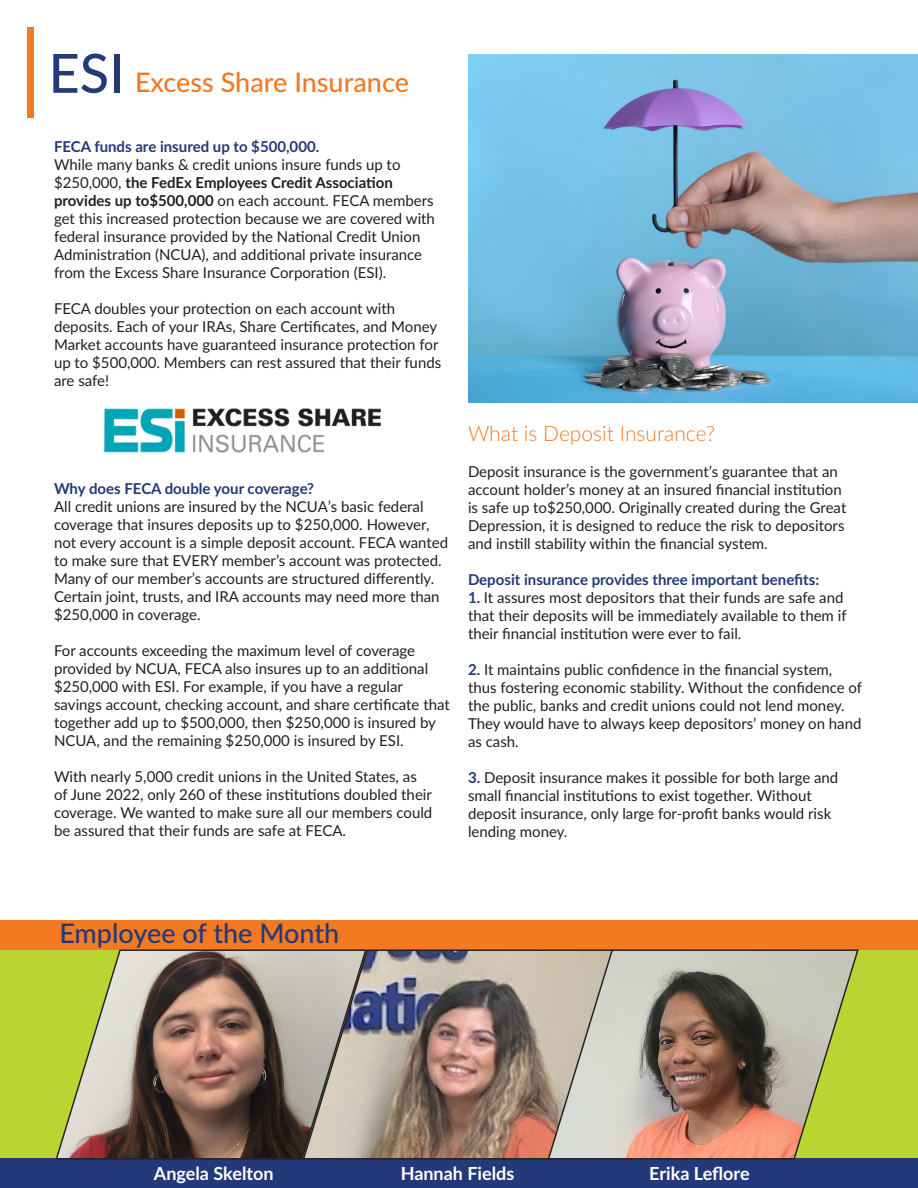
<style>
.page{position:relative;width:918px;height:1188px;background:#fff}
.page>*{position:absolute;margin:0;border:0;box-sizing:border-box;transform-origin:0 0}
.t1{font:500 54px "Lato";color:#233979}
.t2{font:500 27px "Lato";color:#f47921}
.t3{font:500 27px "Lato";color:#233979}
.Header_-_Ligt{font:300 21px "Lato";color:#f47921}
.t4{font:700 18px "Lato";color:#fff}
.body{font:15px/18px "Lato";color:#231f20}
.body-2{font:700 15px "Lato";color:#233979}
.s1{font-weight:700}
.s2{font-weight:700;color:#233979}
</style>
<div class="page">
<div style="left:0;top:926px;width:918px;height:248px;background:#bad432"></div>
<div style="left:0;top:1159px;width:918px;height:29px;background:#233979"></div>
<div style="left:0;top:920px;width:918px;height:29px;background:#f47921"></div>
<svg style="left:55px;top:949px;width:247px;height:211px"></svg>
<img style="left:302px;top:949px;width:245px;height:211px">
<svg style="left:547px;top:949px;width:313px;height:211px;background:#b0a385"></svg>
<div style="left:27px;top:27px;width:6px;height:91px;background:#f47921"></div>
<img style="left:105px;top:409px;width:276px;height:43px">
<img style="left:468px;top:54px;width:450px;height:349px">
<p class="t1" style="left:49px;top:34px;width:77px">ESI</p>
<p class="t2" style="left:135px;top:63px;width:276px">Excess Share Insurance</p>
<p class="body-2" style="left:54px;top:135px;width:267px">FECA funds are insured up to $500,000.</p>
<p class="body" style="left:54px;top:154px;width:383px">While many banks &amp; credit unions insure funds up to $250,000, <span class="s1">the FedEx Employees Credit Association provides up to$500,000</span> on each account. FECA members get this increased protection because we are covered with federal insurance provided by the National Credit Union Administration (NCUA), and additional private insurance from the Excess Share Insurance Corporation (ESI).</p>
<p class="body" style="left:54px;top:298px;width:389px">FECA doubles your protection on each account with deposits. Each of your IRAs, Share Certificates, and Money Market accounts have guaranteed insurance protection for up to $500,000. Members can rest assured that their funds are safe!</p>
<p class="body-2" style="left:54px;top:477px;width:262px">Why does FECA double your coverage?</p>
<p class="body" style="left:54px;top:496px;width:396px">All credit unions are insured by the NCUA’s basic federal coverage that insures deposits up to $250,000. However, not every account is a simple deposit account. FECA wanted to make sure that EVERY member’s account was protected.<br>Many of our member’s accounts are structured differently.<br>Certain joint, trusts, and IRA accounts may need more than $250,000 in coverage.</p>
<p class="body" style="left:54px;top:640px;width:397px">For accounts exceeding the maximum level of coverage provided by NCUA, FECA also insures up to an additional $250,000 with ESI. For example, if you have a regular savings account, checking account, and share certificate that together add up to $500,000, then $250,000 is insured by NCUA, and the remaining $250,000 is insured by ESI.</p>
<p class="body" style="left:54px;top:766px;width:380px">With nearly 5,000 credit unions in the United States, as of June 2022, only 260 of these institutions doubled their coverage. We wanted to make sure all our members could be assured that their funds are safe at FECA.</p>
<p class="Header_-_Ligt" style="left:468px;top:419px;width:249px">What is Deposit Insurance?</p>
<p class="body" style="left:468px;top:462px;width:380px">Deposit insurance is the government’s guarantee that an account holder’s money at an insured financial institution is safe up to$250,000. Originally created during the Great Depression, it is designed to reduce the risk to depositors and instill stability within the financial system.</p>
<p class="body-2" style="left:468px;top:569px;width:353px">Deposit insurance provides three important benefits:</p>
<p class="body" style="left:468px;top:588px;width:380px"><span class="s2">1.</span> It assures most depositors that their funds are safe and that their deposits will be immediately available to them if their financial institution were ever to fail.</p>
<p class="body" style="left:468px;top:660px;width:396px"><span class="s2">2.</span> It maintains public confidence in the financial system, thus fostering economic stability. Without the confidence of the public, banks and credit unions could not lend money.<br>They would have to always keep depositors’ money on hand as cash.</p>
<p class="body" style="left:468px;top:768px;width:372px"><span class="s2">3.</span> Deposit insurance makes it possible for both large and small financial institutions to exist together. Without deposit insurance, only large for-profit banks would risk lending money.</p>
<p class="t3" style="left:59px;top:914px;width:281px">Employee of the Month</p>
<p class="t4" style="left:154px;top:1160px;width:121px">Angela Skelton</p>
<p class="t4" style="left:401px;top:1160px;width:115px">Hannah Fields</p>
<p class="t4" style="left:649px;top:1160px;width:102px">Erika Leflore</p>
</div>
